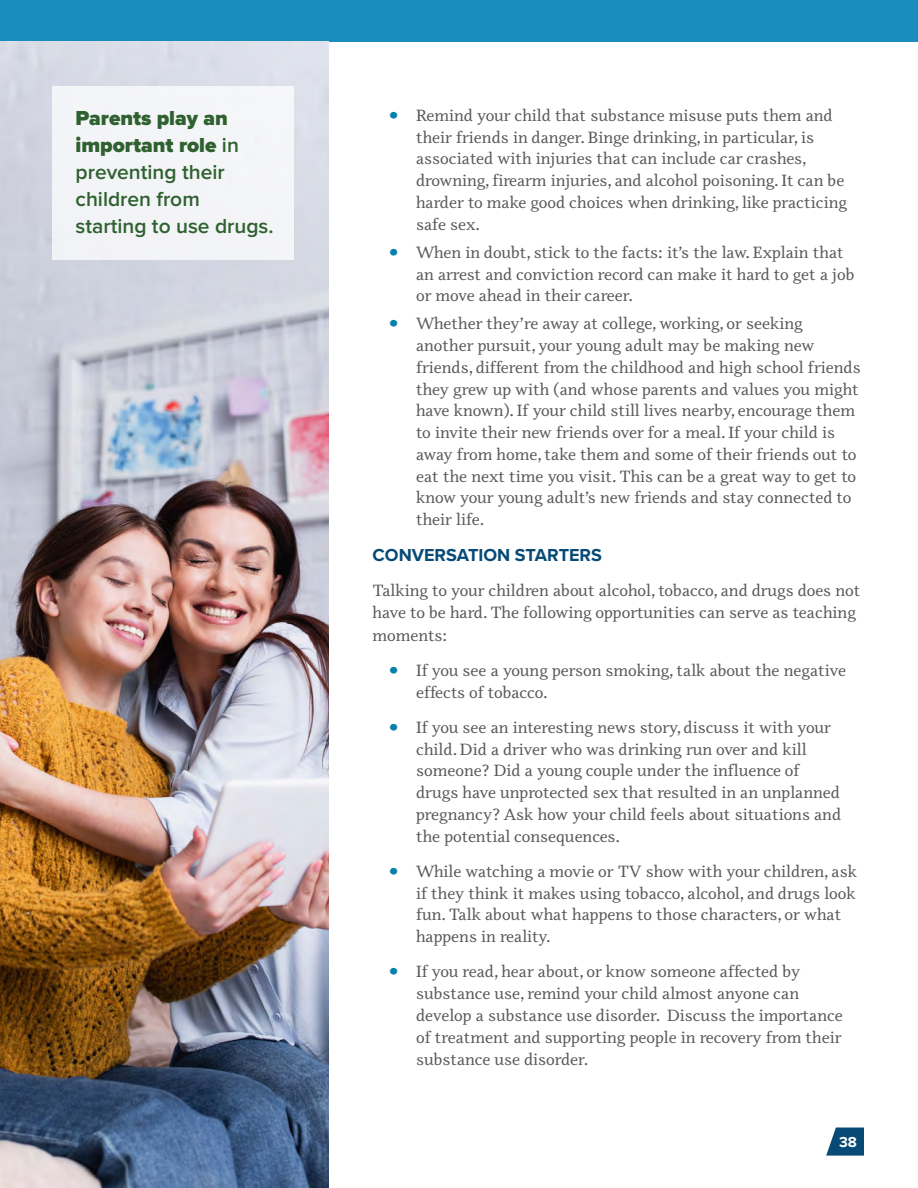
<style>
.page{position:relative;width:918px;height:1188px;background:#fff}
.page>*{position:absolute;margin:0;border:0;box-sizing:border-box;transform-origin:0 0}
.t1{font:600 21px/27px "Proxima Nova";color:#2e612f}
.t2{font:700 18px "Proxima Nova";color:#074a75}
.t3{font:16.5px/21.8px "Odile";color:#57585a}
.t4{font:700 15px "Proxima Nova";color:#fff}
.s1{font-weight:900}
.s2{font-weight:900;font-size:25.5px;color:#097faa}
</style>
<div class="page">
<div style="left:0;top:0;width:918px;height:42px;background:#198dbe"></div>
<img style="left:0;top:42px;width:328px;height:1146px">
<div style="left:52px;top:86px;width:242px;height:173px;background:#f4f4f7"></div>
<svg style="left:826px;top:1128px;width:38px;height:28px"></svg>
<p class="t1" style="left:76px;top:105px;width:200px"><span class="s1">Parents play an important role</span> in preventing their children from starting to use drugs.</p>
<p class="t3" style="left:416px;top:104px;width:433px;text-indent:-27px"><span class="s2">•</span> Remind your child that substance misuse puts them and their friends in danger. Binge drinking, in particular, is associated with injuries that can include car crashes, drowning, firearm injuries, and alcohol poisoning. It can be harder to make good choices when drinking, like practicing safe sex.</p>
<p class="t3" style="left:416px;top:241px;width:440px;text-indent:-27px"><span class="s2">•</span> When in doubt, stick to the facts: it’s the law. Explain that an arrest and conviction record can make it hard to get a job or move ahead in their career.</p>
<p class="t3" style="left:416px;top:312px;width:446px;text-indent:-27px"><span class="s2">•</span> Whether they’re away at college, working, or seeking another pursuit, your young adult may be making new friends, different from the childhood and high school friends they grew up with (and whose parents and values you might have known). If your child still lives nearby, encourage them to invite their new friends over for a meal. If your child is away from home, take them and some of their friends out to eat the next time you visit. This can be a great way to get to know your young adult’s new friends and stay connected to their life.</p>
<h3 class="t2" style="left:373px;top:542px;width:231px">CONVERSATION STARTERS</h3>
<p class="t3" style="left:373px;top:579px;width:489px;line-height:22.2px">Talking to your children about alcohol, tobacco, and drugs does not have to be hard. The following opportunities can serve as teaching moments:</p>
<p class="t3" style="left:416px;top:659px;width:431px;text-indent:-27px"><span class="s2">•</span> If you see a young person smoking, talk about the negative effects of tobacco.</p>
<p class="t3" style="left:416px;top:716px;width:427px;text-indent:-27px"><span class="s2">•</span> If you see an interesting news story, discuss it with your child. Did a driver who was drinking run over and kill someone? Did a young couple under the influence of drugs have unprotected sex that resulted in an unplanned pregnancy? Ask how your child feels about situations and the potential consequences.</p>
<p class="t3" style="left:416px;top:860px;width:442px;text-indent:-27px"><span class="s2">•</span> While watching a movie or TV show with your children, ask if they think it makes using tobacco, alcohol, and drugs look fun. Talk about what happens to those characters, or what happens in reality.</p>
<p class="t3" style="left:416px;top:960px;width:428px;text-indent:-27px"><span class="s2">•</span> If you read, hear about, or know someone affected by substance use, remind your child almost anyone can develop a substance use disorder. Discuss the importance of treatment and supporting people in recovery from their substance use disorder.</p>
<p class="t4" style="left:839px;top:1131px;width:19px">38</p>
</div>
